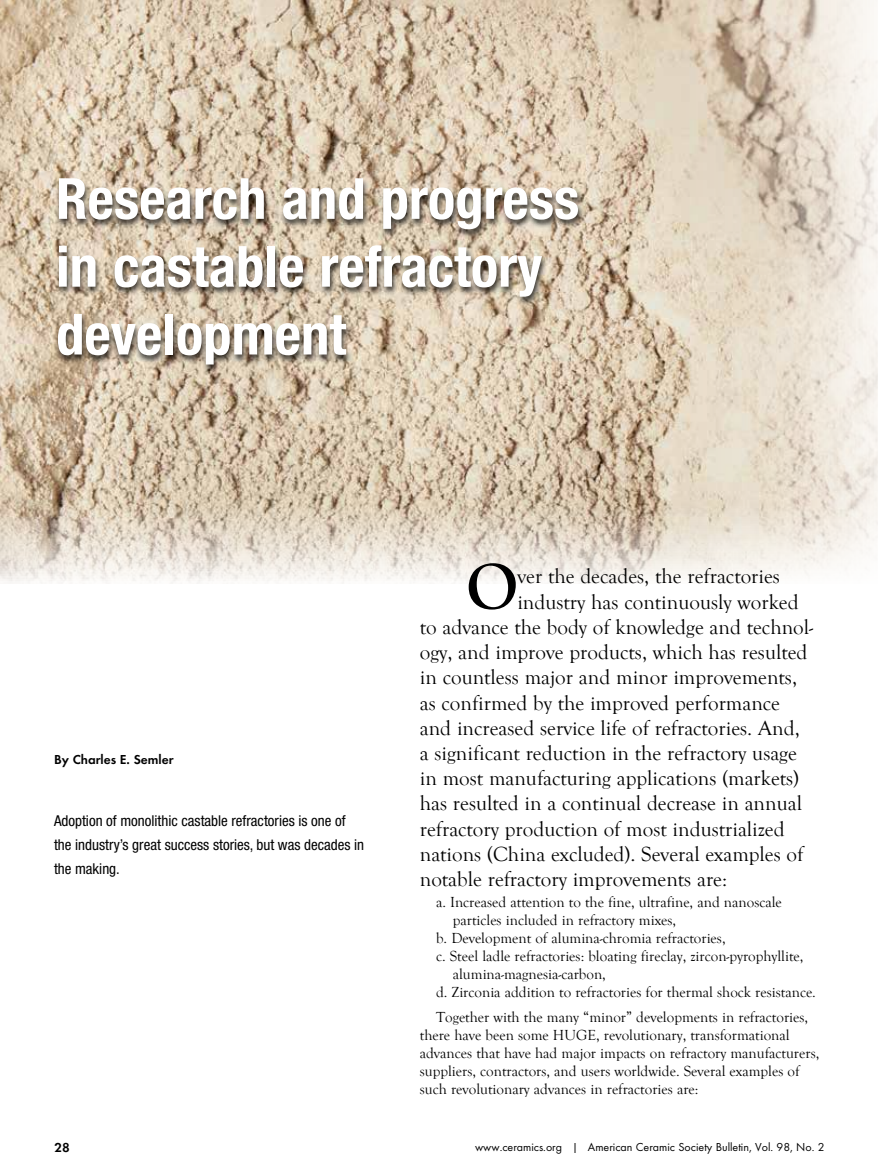
<style>
.page{position:relative;width:878px;height:1175px;background:#fff}
.page>*{position:absolute;margin:0;border:0;box-sizing:border-box;transform-origin:0 0}
.t1{font:700 66.75px "Goudy Old Style T";color:#000}
.t2{font:700 condensed 56.85px/67.8px "Helvetica Neue";color:#fff}
.t3{font:21px "Goudy Old Style T";color:#000}
.t4{font:15px/18px "Goudy Old Style T";color:#000}
.t5{font:condensed 15px/24px "Helvetica Neue";color:#000}
.t6{font:600 13.5px "Futura T";color:#000}
.t7{font:12px "Futura T";color:#000}
</style>
<div class="page">
<img style="left:0;top:0;width:878px;height:583px">
<div style="left:54px;top:177px;width:531px;height:198px;background:#000;opacity:.75"></div>
<h2 class="t2" style="left:56px;top:164px;width:524px">Research and progress in castable refractory development</h2>
<p class="t6" style="left:54px;top:751px;width:121px">By Charles E. Semler</p>
<p class="t5" style="left:54px;top:808px;width:311px">Adoption of monolithic castable refractories is one of the industry’s great success stories, but was decades in the making.</p>
<h1 class="t1" style="left:466px;top:549px;width:53px">O</h1>
<h3 class="t3" style="left:517px;top:565px;width:264px">ver the decades, the refractories</h3>
<h3 class="t3" style="left:517px;top:590px;width:283px">industry has continuously worked</h3>
<h3 class="t3" style="left:420px;top:615px;width:395px">to advance the body of knowledge and technol-</h3>
<h3 class="t3" style="left:420px;top:640px;width:389px">ogy, and improve products, which has resulted</h3>
<h3 class="t3" style="left:420px;top:666px;width:379px">in countless major and minor improvements,</h3>
<h3 class="t3" style="left:420px;top:691px;width:362px">as confirmed by the improved performance</h3>
<h3 class="t3" style="left:420px;top:716px;width:381px">and increased service life of refractories. And,</h3>
<h3 class="t3" style="left:420px;top:741px;width:378px">a significant reduction in the refractory usage</h3>
<h3 class="t3" style="left:420px;top:766px;width:381px">in most manufacturing applications (markets)</h3>
<h3 class="t3" style="left:420px;top:792px;width:384px">has resulted in a continual decrease in annual</h3>
<h3 class="t3" style="left:420px;top:817px;width:366px">refractory production of most industrialized</h3>
<h3 class="t3" style="left:420px;top:842px;width:385px">nations (China excluded). Several examples of</h3>
<h3 class="t3" style="left:420px;top:867px;width:309px">notable refractory improvements are:</h3>
<p class="t4" style="left:436px;top:893px;width:347px">a. Increased attention to the fine, ultrafine, and nanoscale</p>
<p class="t4" style="left:453px;top:911px;width:225px">particles included in refractory mixes,</p>
<p class="t4" style="left:436px;top:929px;width:291px">b. Development of alumina-chromia refractories,</p>
<p class="t4" style="left:436px;top:947px;width:369px">c. Steel ladle refractories: bloating fireclay, zircon-pyrophyllite,</p>
<p class="t4" style="left:453px;top:965px;width:155px">alumina-magnesia-carbon,</p>
<p class="t4" style="left:436px;top:983px;width:381px">d. Zirconia addition to refractories for thermal shock resistance.</p>
<p class="t4" style="left:420px;top:1008px;width:401px;text-indent:16px">Together with the many “minor” developments in refractories, there have been some HUGE, revolutionary, transformational advances that have had major impacts on refractory manufacturers, suppliers, contractors, and users worldwide. Several examples of such revolutionary advances in refractories are:</p>
<p class="t6" style="left:55px;top:1139px;width:17px">28</p>
<p class="t7" style="left:475px;top:1139px;width:351px">www.ceramics.org | American Ceramic Society Bulletin, Vol. 98, No. 2</p>
</div>
